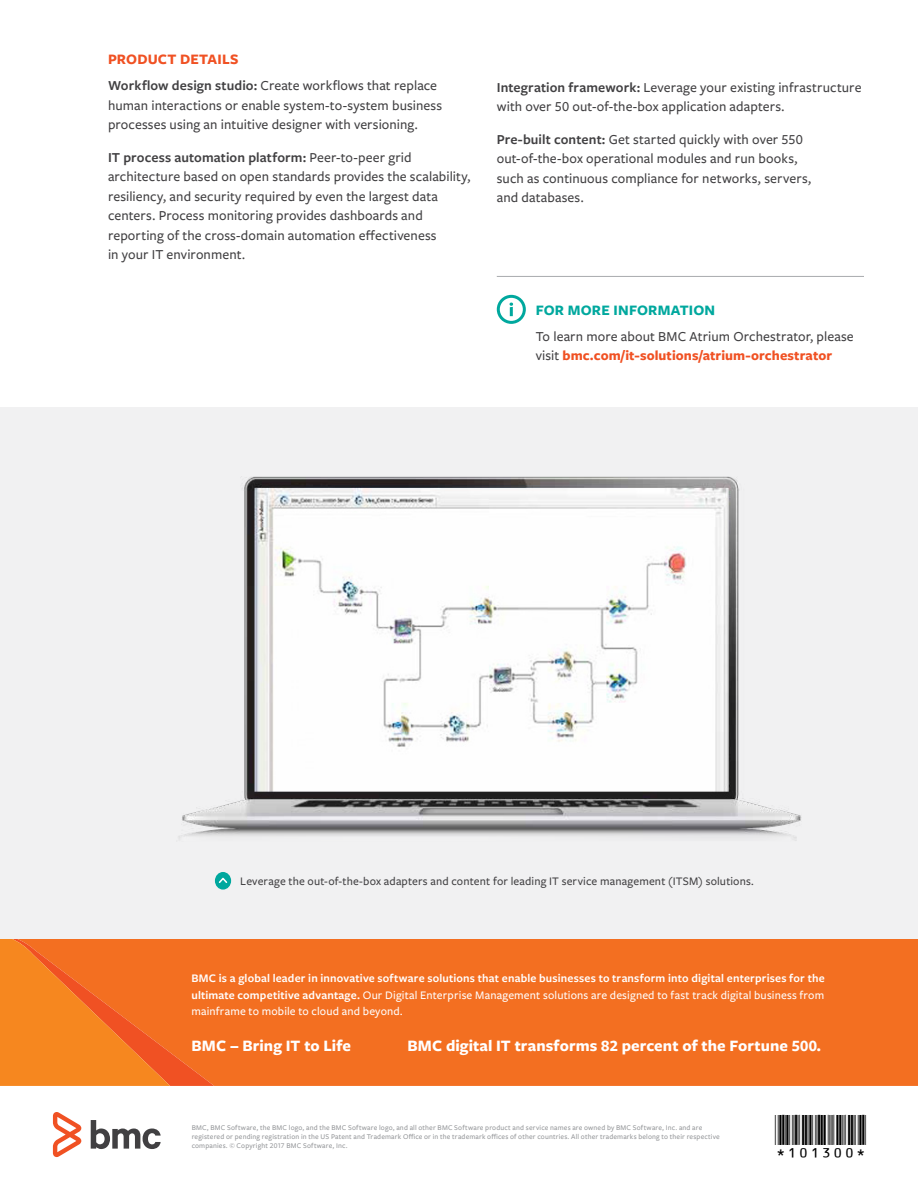
<style>
.page{position:relative;width:918px;height:1188px;background:#fff}
.page>*{position:absolute;margin:0;border:0;box-sizing:border-box;transform-origin:0 0}
.t1{font:30px "BC39 HI Tall HR";color:#000}
.t2{font:700 16.5px "Freight Sans Pro";letter-spacing:.005em;color:#fff}
.t3{font:700 15px "Freight Sans Pro";letter-spacing:.01em;color:#00a89e}
.t4{font:700 15px "Freight Sans Pro";letter-spacing:.01em;color:#f05123}
.t5{font:500 14.25px/19.5px "Freight Sans Pro";letter-spacing:.005em;color:#414042}
.t6{font:600 12px/16.5px "Freight Sans Pro";letter-spacing:.015em;color:#fff;text-align:justify}
.t7{font:500 12px/16.5px "Freight Sans Pro";letter-spacing:.015em;color:#fff}
.t8{font:500 12px "Freight Sans Pro";letter-spacing:.015em;color:#414042}
.t9{font:700 12px "Freight Sans Pro";letter-spacing:.015em;color:#fff}
.t10{font:500 7.5px/9px "Freight Sans Pro";letter-spacing:.02em;color:#939598}
.s1{font-weight:600}
.s2{font-weight:700;color:#f05123}
.s3{font-weight:500}
</style>
<div class="page">
<svg style="left:91px;top:1120px;width:70px;height:29px"></svg>
<svg style="left:53px;top:1112px;width:28px;height:45px"></svg>
<div style="left:214px;top:939px;width:704px;height:147px;background:#f36f21"></div>
<svg style="left:0;top:939px;width:214px;height:147px;background:#f37620"></svg>
<div style="left:0;top:407px;width:918px;height:532px;background:#f1f1f2"></div>
<div style="left:215px;top:872px;width:16px;height:18px;background:#00a89e;border-radius:50%"></div>
<svg style="left:218px;top:877px;width:10px;height:6px"></svg>
<div style="left:497px;top:295px;width:29px;height:29px;border:3px solid #00a89e;border-radius:50%"></div>
<svg style="left:510px;top:303px;width:3px;height:13px"></svg>
<hr style="left:497px;top:276px;width:367px;height:1px;background:#a8aaad">
<img style="left:178px;top:476px;width:624px;height:365px">
<p class="t4" style="left:108px;top:49px;width:132px">PRODUCT DETAILS</p>
<p class="t5" style="left:108px;top:75px;width:336px"><span class="s1">Workflow design studio:</span> Create workflows that replace human interactions or enable system-to-system business processes using an intuitive designer with versioning.</p>
<p class="t5" style="left:108px;top:147px;width:364px"><span class="s1">IT process automation platform:</span> Peer-to-peer grid architecture based on open standards provides the scalability, resiliency, and security required by even the largest data centers. Process monitoring provides dashboards and reporting of the cross-domain automation effectiveness<br>in your IT environment.</p>
<p class="t5" style="left:497px;top:77px;width:366px"><span class="s1">Integration framework:</span> Leverage your existing infrastructure with over 50 out-of-the-box application adapters.</p>
<p class="t5" style="left:497px;top:129px;width:316px"><span class="s1">Pre-built content:</span> Get started quickly with over 550 out-of-the-box operational modules and run books, such as continuous compliance for networks, servers, and databases.</p>
<p class="t3" style="left:536px;top:300px;width:181px">FOR MORE INFORMATION</p>
<p class="t5" style="left:536px;top:326px;width:320px">To learn more about BMC Atrium Orchestrator, please visit <span class="s2">bmc.com/it-solutions/atrium-orchestrator</span></p>
<p class="t8" style="left:240px;top:873px;width:515px">Leverage the out-of-the-box adapters and content for leading IT service management (ITSM) solutions.</p>
<p class="t6" style="left:191px;top:969px;width:635px">BMC is a global leader in innovative software solutions that enable businesses to transform into digital enterprises for the ultimate competitive advantage. <span class="s3">Our Digital Enterprise Management solutions are designed to fast track digital business from mainframe to mobile to cloud and beyond.</span></p>
<p class="t2" style="left:191px;top:1034px;width:161px">BMC – Bring IT to Life</p>
<p class="t2" style="left:407px;top:1034px;width:415px">BMC digital IT transforms 82 percent of the Fortune 500.</p>
<p class="t7" style="left:216px;top:971px;width:581px">advantage. We have worked with thousands of leading companies to create and deliver powerful IT management services. From mainframe to cloud to mobile, we pair high-speed digital innovation with robust IT industrialization—</p>
<p class="t9" style="left:216px;top:1044px;width:123px">BMC – Bring IT to Life.</p>
<p class="t10" style="left:192px;top:1123px;width:530px">BMC, BMC Software, the BMC logo, and the BMC Software logo, and all other BMC Software product and service names are owned by BMC Software, Inc. and are registered or pending registration in the US Patent and Trademark Office or in the trademark offices of other countries. All other trademarks belong to their respective companies. © Copyright 2017 BMC Software, Inc.</p>
<h1 class="t1" style="left:775px;top:1107px;width:93px">*101300*</h1>
</div>
